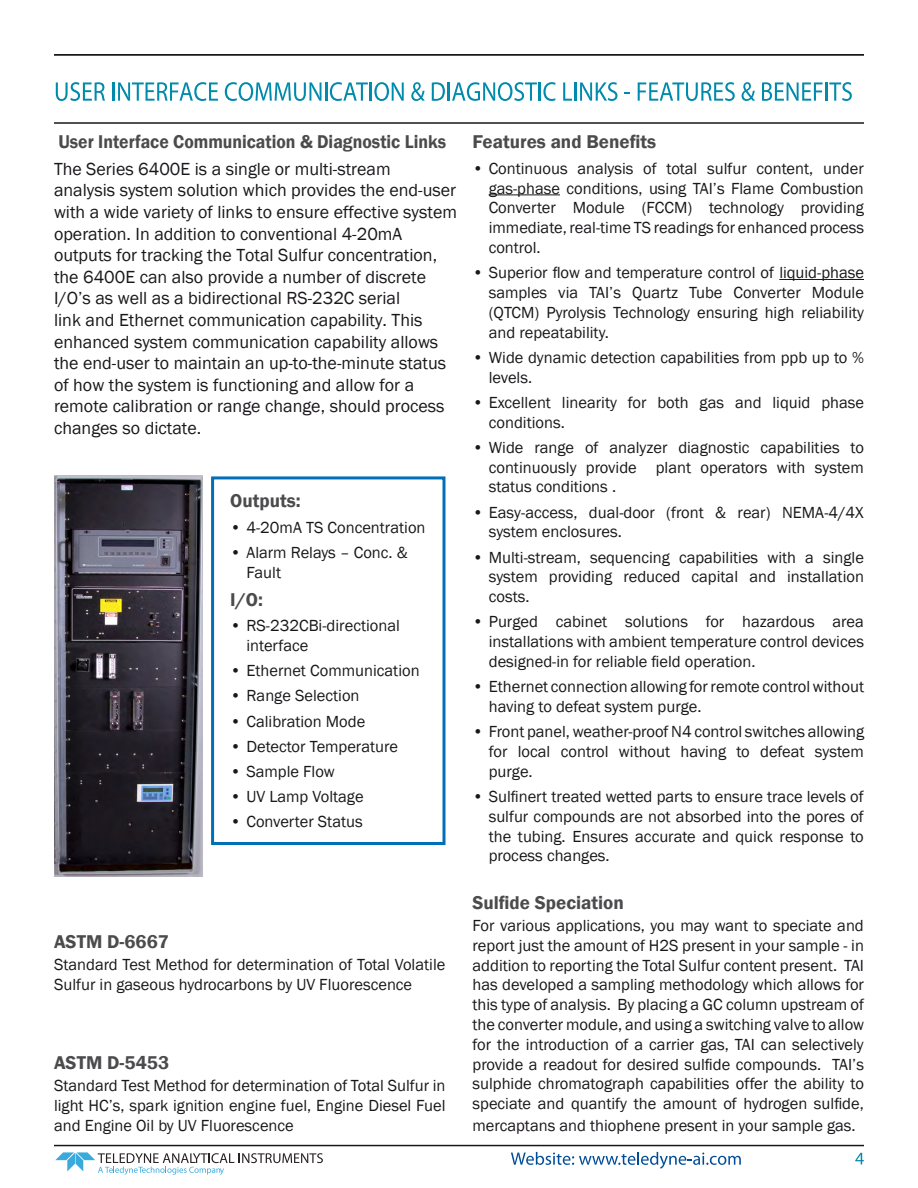
<style>
.page{position:relative;width:918px;height:1188px;background:#fff}
.page>*{position:absolute;margin:0;border:0;box-sizing:border-box;transform-origin:0 0}
.t1{font:600 19.05px "Franklin Gothic";color:#4b4b4d}
.t2{font:600 19.05px "Franklin Gothic";color:#4b4b4d;scale:.93 1}
.t3{font:18px/21.6px "Franklin Gothic";color:#1a171b}
.t4{font:16.5px/19.8px "Franklin Gothic";color:#1a171b;text-align:justify}
</style>
<div class="page">
<svg style="left:56px;top:82px;width:49px;height:19px"></svg>
<svg style="left:112px;top:82px;width:106px;height:19px"></svg>
<svg style="left:225px;top:82px;width:179px;height:19px"></svg>
<svg style="left:411px;top:82px;width:14px;height:19px"></svg>
<svg style="left:432px;top:82px;width:124px;height:19px"></svg>
<svg style="left:563px;top:82px;width:54px;height:19px"></svg>
<svg style="left:624px;top:92px;width:6px;height:2px"></svg>
<svg style="left:638px;top:82px;width:97px;height:19px"></svg>
<svg style="left:742px;top:82px;width:13px;height:19px"></svg>
<svg style="left:762px;top:82px;width:61px;height:19px"></svg>
<hr style="left:825px;top:82px;width:3px;height:19px;background:#008bac">
<svg style="left:829px;top:82px;width:23px;height:19px"></svg>
<svg style="left:855px;top:1153px;width:9px;height:11px"></svg>
<hr style="left:54px;top:122px;width:810px;height:2px;background:#1a171b">
<hr style="left:54px;top:1145px;width:810px;height:1px;background:#1a171b">
<hr style="left:54px;top:54px;width:810px;height:2px;background:#1a171b">
<svg style="left:55px;top:1152px;width:268px;height:23px"></svg>
<svg style="left:511px;top:1152px;width:230px;height:17px"></svg>
<hr style="left:489px;top:194px;width:71px;height:1px;background:#1a171b">
<hr style="left:779px;top:279px;width:85px;height:1px;background:#1a171b">
<div style="left:211px;top:476px;width:235px;height:369px;border:3px solid #006fb7"></div>
<img style="left:54px;top:475px;width:148px;height:402px">
<p class="t2" style="left:58px;top:130px;width:418px">User Interface Communication &amp; Diagnostic Links</p>
<p class="t1" style="left:472px;top:130px;width:185px">Features and Benefits</p>
<p class="t3" style="left:54px;top:158px;width:405px">The Series 6400E is a single or multi-stream<br>analysis system solution which provides the end-user with a wide variety of links to ensure effective system operation. In addition to conventional 4-20mA outputs for tracking the Total Sulfur concentration, the 6400E can also provide a number of discrete I/O’s as well as a bidirectional RS-232C serial<br>link and Ethernet communication capability. This enhanced system communication capability allows the end-user to maintain an up-to-the-minute status of how the system is functioning and allow for a remote calibration or range change, should process changes so dictate.</p>
<p class="t4" style="left:489px;top:159px;width:377px;text-indent:-16px">• Continuous analysis of total sulfur content, under gas-phase conditions, using TAI’s Flame Combustion Converter Module (FCCM) technology providing immediate, real-time TS readings for enhanced process control.</p>
<p class="t4" style="left:489px;top:263px;width:377px;text-indent:-16px">• Superior flow and temperature control of liquid-phase samples via TAI’s Quartz Tube Converter Module (QTCM) Pyrolysis Technology ensuring high reliability and repeatability.</p>
<p class="t4" style="left:489px;top:348px;width:377px;text-indent:-16px">• Wide dynamic detection capabilities from ppb up to % levels.</p>
<p class="t4" style="left:489px;top:393px;width:377px;text-indent:-16px">• Excellent linearity for both gas and liquid phase conditions.</p>
<p class="t4" style="left:489px;top:438px;width:377px;text-indent:-16px">• Wide range of analyzer diagnostic capabilities to continuously provide plant operators with system status conditions .</p>
<p class="t4" style="left:489px;top:503px;width:377px;text-indent:-16px">• Easy-access, dual-door (front &amp; rear) NEMA-4/4X system enclosures.</p>
<p class="t4" style="left:489px;top:548px;width:377px;text-indent:-16px">• Multi-stream, sequencing capabilities with a single system providing reduced capital and installation costs.</p>
<p class="t4" style="left:489px;top:612px;width:377px;text-indent:-16px">• Purged cabinet solutions for hazardous area installations with ambient temperature control devices designed-in for reliable field operation.</p>
<p class="t4" style="left:489px;top:677px;width:377px;text-indent:-16px">• Ethernet connection allowing for remote control without having to defeat system purge.</p>
<p class="t4" style="left:489px;top:722px;width:377px;text-indent:-16px">• Front panel, weather-proof N4 control switches allowing for local control without having to defeat system purge.</p>
<p class="t4" style="left:489px;top:787px;width:377px;text-indent:-16px">• Sulfinert treated wetted parts to ensure trace levels of sulfur compounds are not absorbed into the pores of the tubing. Ensures accurate and quick response to process changes.</p>
<p class="t1" style="left:230px;top:489px;width:72px">Outputs:</p>
<p class="t4" style="left:230px;top:518px;width:197px">• 4-20mA TS Concentration</p>
<p class="t4" style="left:246px;top:543px;width:163px;text-indent:-16px">• Alarm Relays – Conc. &amp;<br>Fault</p>
<p class="t1" style="left:230px;top:588px;width:34px">I/O:</p>
<p class="t4" style="left:246px;top:616px;width:155px;text-indent:-16px">• RS-232CBi-directional interface</p>
<p class="t4" style="left:230px;top:661px;width:191px">• Ethernet Communication</p>
<p class="t4" style="left:230px;top:686px;width:131px">• Range Selection</p>
<p class="t4" style="left:230px;top:711px;width:137px">• Calibration Mode</p>
<p class="t4" style="left:230px;top:737px;width:169px">• Detector Temperature</p>
<p class="t4" style="left:230px;top:762px;width:106px">• Sample Flow</p>
<p class="t4" style="left:230px;top:787px;width:135px">• UV Lamp Voltage</p>
<p class="t4" style="left:230px;top:812px;width:134px">• Converter Status</p>
<p class="t1" style="left:54px;top:930px;width:117px">ASTM D-6667</p>
<p class="t4" style="left:54px;top:955px;width:393px">Standard Test Method for determination of Total Volatile<br>Sulfur in gaseous hydrocarbons by UV Fluorescence</p>
<p class="t1" style="left:54px;top:1051px;width:117px">ASTM D-5453</p>
<p class="t4" style="left:54px;top:1076px;width:393px">Standard Test Method for determination of Total Sulfur in light HC’s, spark ignition engine fuel, Engine Diesel Fuel and Engine Oil by UV Fluorescence</p>
<p class="t1" style="left:472px;top:891px;width:153px">Sulfide Speciation</p>
<p class="t4" style="left:472px;top:916px;width:393px">For various applications, you may want to speciate and report just the amount of H2S present in your sample - in addition to reporting the Total Sulfur content present. TAI has developed a sampling methodology which allows for this type of analysis. By placing a GC column upstream of the converter module, and using a switching valve to allow for the introduction of a carrier gas, TAI can selectively l usde r i sedr o ft uodae raed i vo r p f i moced s ’ I AT. sdnuop sulphide chromatograph capabilities offer the ability to speciate and quantify the amount of hydrogen sulfide,</p>
<p class="t4" style="left:473px;top:1116px;width:385px">mercaptans and thiophene present in your sample gas.</p>
</div>
